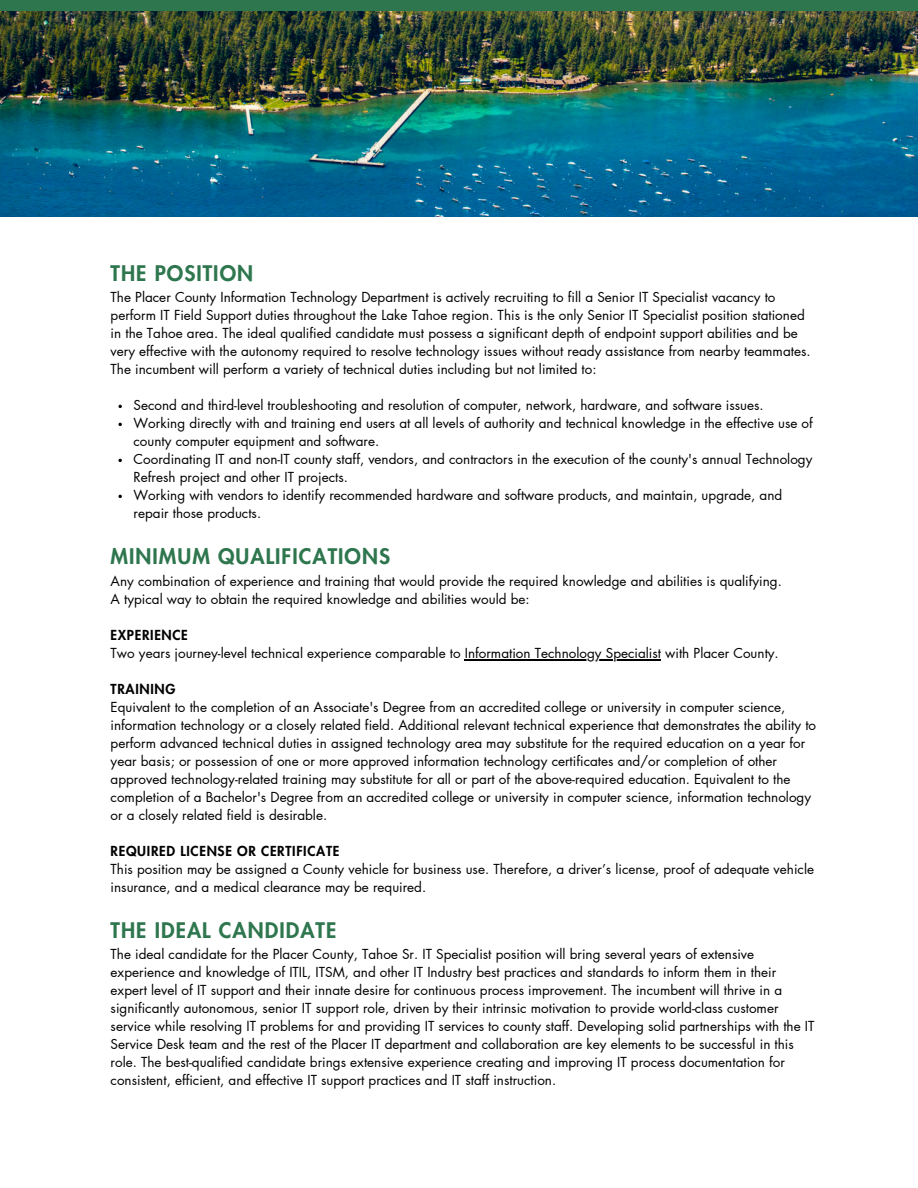
<style>
.page{position:relative;width:918px;height:1188px;background:#fff}
.page>*{position:absolute;margin:0;border:0;box-sizing:border-box;transform-origin:0 0}
.t1{font:800 21px "Futura LT Pro";letter-spacing:.05em;color:#2e764e}
.t2{font:13.5px/18px "Futura LT Pro";color:#000}
.t3{font:800 13.5px "Futura LT Pro";letter-spacing:.05em;color:#000}
</style>
<div class="page">
<img style="left:0;top:11px;width:918px;height:205px">
<svg style="left:118px;top:405px;width:4px;height:3px"></svg>
<svg style="left:118px;top:423px;width:4px;height:3px"></svg>
<svg style="left:118px;top:459px;width:4px;height:3px"></svg>
<svg style="left:118px;top:495px;width:4px;height:3px"></svg>
<hr style="left:465px;top:659px;width:196px;height:1px;background:#000">
<div style="left:0;top:0;width:918px;height:11px;background:#2e764e"></div>
<h1 class="t1" style="left:111px;top:264px;width:144px">THE POSITION</h1>
<p class="t2" style="left:111px;top:289px;width:701px">The Placer County Information Technology Department is actively recruiting to fill a Senior IT Specialist vacancy to perform IT Field Support duties throughout the Lake Tahoe region. This is the only Senior IT Specialist position stationed in the Tahoe area. The ideal qualified candidate must possess a significant depth of endpoint support abilities and be very effective with the autonomy required to resolve technology issues without ready assistance from nearby teammates.<br>The incumbent will perform a variety of technical duties including but not limited to:</p>
<p class="t2" style="left:134px;top:397px;width:681px">Second and third-level troubleshooting and resolution of computer, network, hardware, and software issues.<br>Working directly with and training end users at all levels of authority and technical knowledge in the effective use of county computer equipment and software.<br>Coordinating IT and non-IT county staff, vendors, and contractors in the execution of the county's annual Technology Refresh project and other IT projects.<br>Working with vendors to identify recommended hardware and software products, and maintain, upgrade, and repair those products.</p>
<h1 class="t1" style="left:111px;top:547px;width:281px">MINIMUM QUALIFICATIONS</h1>
<p class="t2" style="left:111px;top:572px;width:673px">Any combination of experience and training that would provide the required knowledge and abilities is qualifying.<br>A typical way to obtain the required knowledge and abilities would be:</p>
<p class="t3" style="left:111px;top:629px;width:79px">EXPERIENCE</p>
<p class="t2" style="left:111px;top:644px;width:670px">Two years journey-level technical experience comparable to Information Technology Specialist with Placer County.</p>
<p class="t3" style="left:111px;top:683px;width:66px">TRAINING</p>
<p class="t2" style="left:111px;top:698px;width:707px">Equivalent to the completion of an Associate's Degree from an accredited college or university in computer science, information technology or a closely related field. Additional relevant technical experience that demonstrates the ability to perform advanced technical duties in assigned technology area may substitute for the required education on a year for year basis; or possession of one or more approved information technology certificates and/or completion of other approved technology-related training may substitute for all or part of the above-required education. Equivalent to the completion of a Bachelor's Degree from an accredited college or university in computer science, information technology or a closely related field is desirable.</p>
<p class="t3" style="left:111px;top:845px;width:230px">REQUIRED LICENSE OR CERTIFICATE</p>
<p class="t2" style="left:111px;top:860px;width:705px">This position may be assigned a County vehicle for business use. Therefore, a driver’s license, proof of adequate vehicle insurance, and a medical clearance may be required.</p>
<h1 class="t1" style="left:111px;top:921px;width:227px">THE IDEAL CANDIDATE</h1>
<p class="t2" style="left:111px;top:946px;width:705px">The ideal candidate for the Placer County, Tahoe Sr. IT Specialist position will bring several years of extensive experience and knowledge of ITIL, ITSM, and other IT Industry best practices and standards to inform them in their expert level of IT support and their innate desire for continuous process improvement. The incumbent will thrive in a significantly autonomous, senior IT support role, driven by their intrinsic motivation to provide world-class customer service while resolving IT problems for and providing IT services to county staff. Developing solid partnerships with the IT Service Desk team and the rest of the Placer IT department and collaboration are key elements to be successful in this role. The best-qualified candidate brings extensive experience creating and improving IT process documentation for consistent, efficient, and effective IT support practices and IT staff instruction.</p>
</div>
